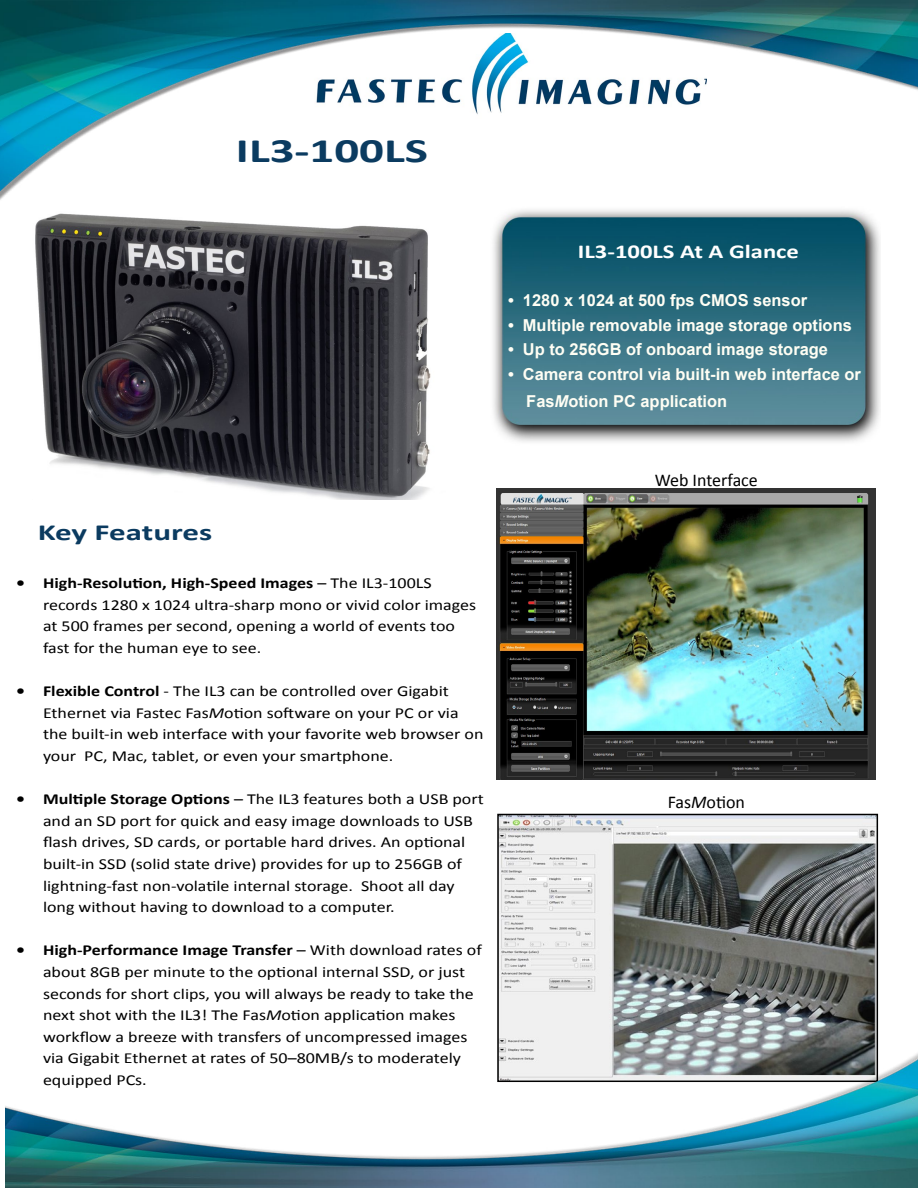
<style>
.page{position:relative;width:918px;height:1188px;background:#fff}
.page>*{position:absolute;margin:0;border:0;box-sizing:border-box;transform-origin:0 0}
.t1{font:700 34.35px "Calibri";color:#0b3b60;scale:1.43 1}
.t2{font:700 23.1px "Calibri";letter-spacing:-.01em;color:#0b3b60;scale:1.43 1}
.t3{font:700 19.8px "Calibri";color:#fff;scale:1.25 1}
.t4{font:18px "Calibri";color:#000}
.t5{font:700 16.5px/27px "Arial";color:#fffef4}
.t6{font:15.3px/21.6px "Calibri";color:#000;scale:1.18 1}
.s1{font-weight:700}
.s2{font-style:italic}
</style>
<div class="page">
<img style="left:35px;top:253px;width:396px;height:247px">
<img style="left:493px;top:253px;width:387px;height:189px">
<img style="left:496px;top:488px;width:380px;height:292px">
<img style="left:500px;top:817px;width:375px;height:182px">
<div style="left:497px;top:814px;width:381px;height:268px;border:2px solid #000"></div>
<img style="left:0;top:0;width:918px;height:253px">
<img style="left:6px;top:999px;width:912px;height:189px">
<p class="t1" style="left:236px;top:129px;width:136px">IL3-100LS</p>
<p class="t2" style="left:38px;top:517px;width:123px">Key Features</p>
<p class="t6" style="left:43px;top:572px;width:369px;text-indent:-27px"><span class="s1">• High-Resolution, High-Speed Images</span> – The IL3-100LS records 1280 x 1024 ultra-sharp mono or vivid color images at 500 frames per second, opening a world of events too fast for the human eye to see.</p>
<p class="t6" style="left:43px;top:680px;width:375px;text-indent:-27px"><span class="s1">• Flexible Control</span> - The IL3 can be controlled over Gigabit Ethernet via Fastec Fas<span class="s2">M</span>otion software on your PC or via the built-in web interface with your favorite web browser on your PC, Mac, tablet, or even your smartphone.</p>
<p class="t6" style="left:43px;top:788px;width:375px;text-indent:-27px"><span class="s1">• Multiple Storage Options</span> – The IL3 features both a USB port and an SD port for quick and easy image downloads to USB flash drives, SD cards, or portable hard drives. An optional built-in SSD (solid state drive) provides for up to 256GB of lightning-fast non-volatile internal storage. Shoot all day long without having to download to a computer.</p>
<p class="t6" style="left:43px;top:939px;width:373px;text-indent:-27px"><span class="s1">• High-Performance Image Transfer</span> – With download rates of about 8GB per minute to the optional internal SSD, or just seconds for short clips, you will always be ready to take the next shot with the IL3! The Fas<span class="s2">M</span>otion application makes workflow a breeze with transfers of uncompressed images via Gigabit Ethernet at rates of 50–80MB/s to moderately equipped PCs.</p>
<p class="t3" style="left:578px;top:239px;width:178px">IL3-100LS At A Glance</p>
<p class="t5" style="left:508px;top:287px;width:301px">• 1280 x 1024 at 500 fps CMOS sensor</p>
<p class="t5" style="left:508px;top:312px;width:345px">• Multiple removable image storage options</p>
<p class="t5" style="left:508px;top:337px;width:322px">• Up to 256GB of onboard image storage</p>
<p class="t5" style="left:526px;top:361px;width:336px;text-indent:-18px">• Camera control via built-in web interface or<br>Fas<span class="s2">M</span>otion PC application</p>
<p class="t4" style="left:655px;top:469px;width:105px">Web Interface</p>
<p class="t4" style="left:668px;top:790px;width:79px">Fas<span class="s2">M</span>otion</p>
</div>
